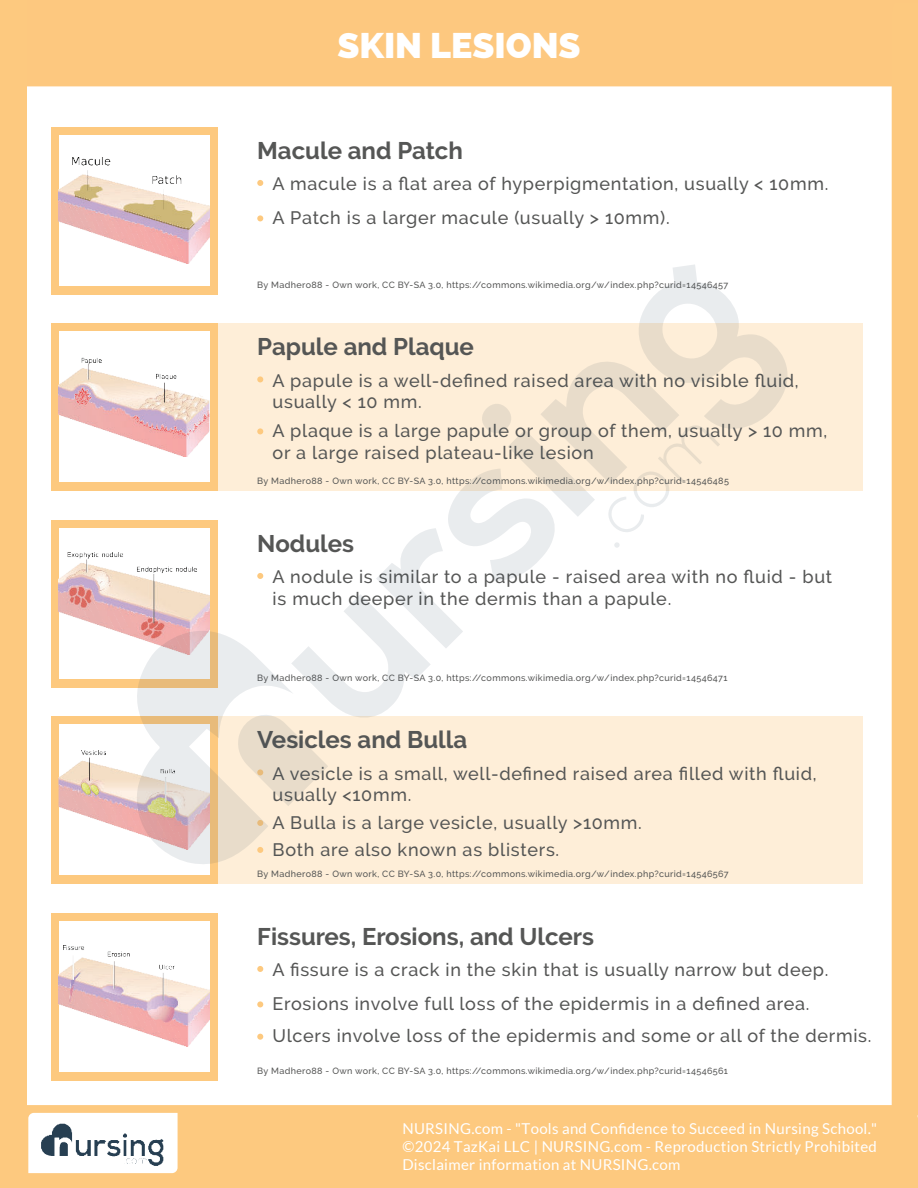
<style>
.page{position:relative;width:918px;height:1188px;background:#fff}
.page>*{position:absolute;margin:0;border:0;box-sizing:border-box;transform-origin:0 0}
.t1{font:800 35.7px "Raleway";color:#fff}
.t2{font:700 24px "Raleway";color:#555655}
.t3{font:500 18px/21.6px "Raleway";letter-spacing:.04em;color:#555655}
.t4{font:15px/18px "Lato";letter-spacing:.02em;color:#fff;text-align:justify}
.t5{font:500 9px "Raleway";letter-spacing:.04em;color:#555655}
</style>
<div class="page">
<div style="left:26px;top:0;width:892px;height:86px;background:#fdc87f"></div>
<div style="left:26px;top:1105px;width:892px;height:83px;background:#fdc97f"></div>
<div style="left:892px;top:2px;width:26px;height:1119px;background:#fdc97f"></div>
<div style="left:0;top:0;width:26px;height:1188px;background:#fdc97f"></div>
<div style="left:51px;top:716px;width:812px;height:168px;background:#feeed8"></div>
<div style="left:51px;top:323px;width:812px;height:168px;background:#feeed8"></div>
<div style="left:51px;top:127px;width:167px;height:167px;background:#fdc97f"></div>
<div style="left:59px;top:135px;width:150px;height:151px;background:#fff"></div>
<img style="left:59px;top:157px;width:150px;height:106px">
<svg style="left:257px;top:180px;width:6px;height:6px"></svg>
<svg style="left:257px;top:215px;width:6px;height:6px"></svg>
<div style="left:51px;top:323px;width:167px;height:168px;background:#fdc97f"></div>
<div style="left:59px;top:331px;width:150px;height:151px;background:#fff"></div>
<img style="left:59px;top:357px;width:78px;height:84px">
<div style="left:51px;top:520px;width:167px;height:167px;background:#fdc97f"></div>
<div style="left:59px;top:528px;width:150px;height:151px;background:#fff"></div>
<img style="left:59px;top:552px;width:78px;height:86px">
<div style="left:51px;top:716px;width:167px;height:168px;background:#fdc97f"></div>
<div style="left:59px;top:724px;width:150px;height:151px;background:#fff"></div>
<img style="left:59px;top:750px;width:78px;height:83px">
<div style="left:51px;top:913px;width:167px;height:167px;background:#fdc97f"></div>
<div style="left:59px;top:921px;width:150px;height:151px;background:#fff"></div>
<img style="left:59px;top:946px;width:150px;height:101px">
<svg style="left:257px;top:966px;width:6px;height:6px"></svg>
<svg style="left:257px;top:1001px;width:6px;height:6px"></svg>
<svg style="left:257px;top:1034px;width:6px;height:6px"></svg>
<svg style="left:28px;top:1113px;width:150px;height:60px"></svg>
<img style="left:36px;top:1118px;width:134px;height:50px">
<svg style="left:137px;top:264px;width:651px;height:600px"></svg>
<h1 class="t1" style="left:337px;top:25px;width:245px">SKIN LESIONS</h1>
<h2 class="t2" style="left:257px;top:141px;width:207px">Macule and Patch</h2>
<p class="t3" style="left:273px;top:168px;width:557px;line-height:34px">A macule is a flat area of hyperpigmentation, usually &lt; 10mm.<br>A Patch is a larger macule (usually &gt; 10mm).</p>
<p class="t5" style="left:257px;top:281px;width:473px">By Madhero88 - Own work, CC BY-SA 3.0, https://commons.wikimedia.org/w/index.php?curid=14546457</p>
<h2 class="t2" style="left:257px;top:338px;width:218px">Papule and Plaque</h2>
<p class="t3" style="left:273px;top:371px;width:528px">A papule is a well-defined raised area with no visible fluid, usually &lt; 10 mm.</p>
<p class="t3" style="left:273px;top:422px;width:556px">A plaque is a large papule or group of them, usually &gt; 10 mm, or a large raised plateau-like lesion</p>
<p class="t5" style="left:257px;top:478px;width:473px">By Madhero88 - Own work, CC BY-SA 3.0, https://commons.wikimedia.org/w/index.php?curid=14546485</p>
<h2 class="t2" style="left:257px;top:534px;width:98px">Nodules</h2>
<p class="t3" style="left:273px;top:568px;width:561px">A nodule is similar to a papule - raised area with no fluid - but is much deeper in the dermis than a papule.</p>
<p class="t5" style="left:257px;top:674px;width:472px">By Madhero88 - Own work, CC BY-SA 3.0, https://commons.wikimedia.org/w/index.php?curid=14546471</p>
<h2 class="t2" style="left:257px;top:731px;width:211px">Vesicles and Bulla</h2>
<p class="t3" style="left:273px;top:764px;width:546px">A vesicle is a small, well-defined raised area filled with fluid, usually &lt;10mm.</p>
<p class="t3" style="left:273px;top:810px;width:371px;line-height:27px">A Bulla is a large vesicle, usually &gt;10mm.<br>Both are also known as blisters.</p>
<p class="t5" style="left:257px;top:871px;width:473px">By Madhero88 - Own work, CC BY-SA 3.0, https://commons.wikimedia.org/w/index.php?curid=14546567</p>
<h2 class="t2" style="left:257px;top:927px;width:338px">Fissures, Erosions, and Ulcers</h2>
<p class="t3" style="left:273px;top:954px;width:557px;line-height:34px">A fissure is a crack in the skin that is usually narrow but deep.<br>Erosions involve full loss of the epidermis in a defined area.</p>
<p class="t3" style="left:273px;top:1027px;width:600px">Ulcers involve loss of the epidermis and some or all of the dermis.</p>
<p class="t5" style="left:257px;top:1067px;width:472px">By Madhero88 - Own work, CC BY-SA 3.0, https://commons.wikimedia.org/w/index.php?curid=14546561</p>
<p class="t4" style="left:402px;top:1120px;width:476px">NURSING.com - "Tools and Confidence to Succeed in Nursing School." ©2024 TazKai LLC | NURSING.com - Reproduction Strictly Prohibited Disclaimer information at NURSING.com</p>
</div>
